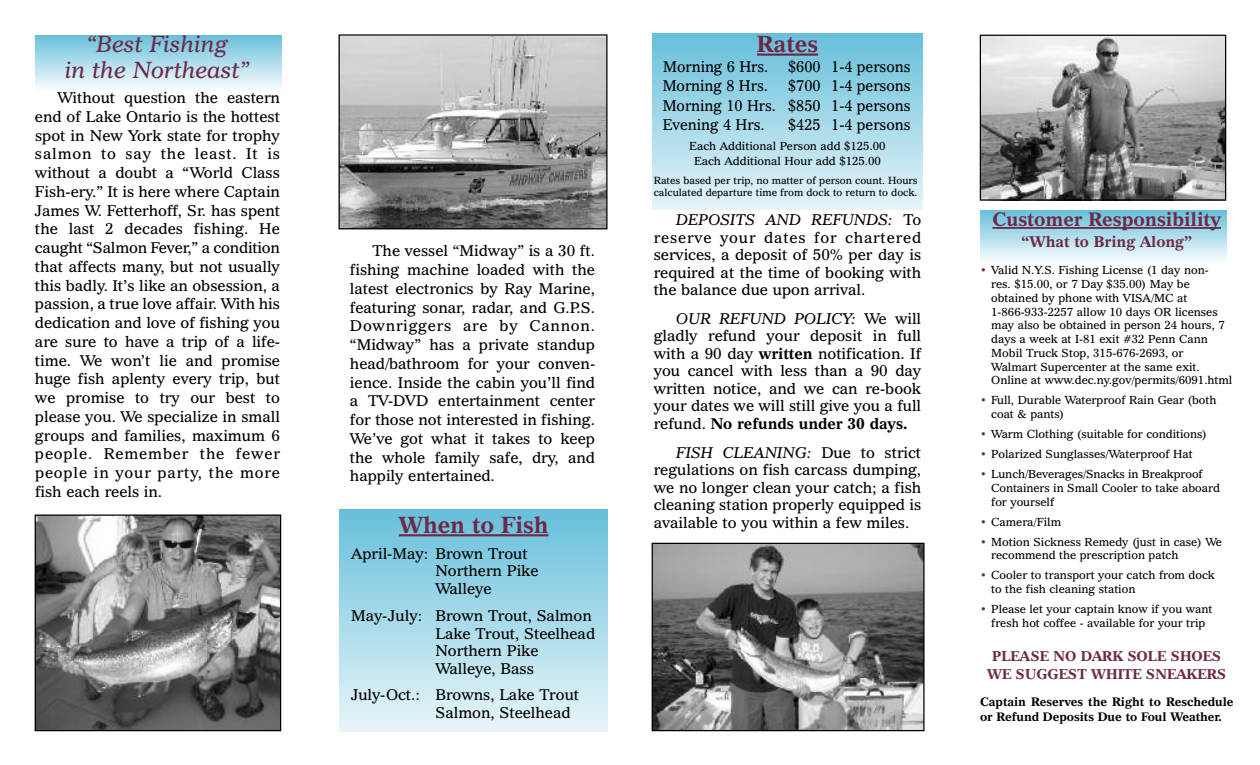
<style>
.page{position:relative;width:1260px;height:765px;background:#fff}
.page>*{position:absolute;margin:0;border:0;box-sizing:border-box;transform-origin:0 0}
.t1{font:italic 22.5px/26.2px "Imperial BT";color:#6e2948;text-align:center}
.t2{font:700 22.5px "Imperial BT";color:#6e2948}
.t3{font:700 18.75px "Imperial BT";color:#6e2948}
.t4{font:15px/18.8px "Imperial BT";color:#000;text-align:justify}
.t5{font:15px/19.4px "Imperial BT";color:#000;text-align:justify;scale:.95 1}
.t6{font:700 15px "Imperial BT";color:#6e2948}
.t7{font:700 13.75px/18.8px "Imperial BT";color:#6e2948;text-align:center}
.t8{font:700 11.88px/15px "Imperial BT";color:#000}
.t9{font:11.25px/13.8px "Imperial BT";color:#000}
.t10{font:10px/12.5px "Imperial BT";color:#000}
.s1{font-style:italic}
.s2{font-weight:700}
.s3{color:#6e2948}
</style>
<div class="page">
<div style="left:980px;top:211px;width:246px;height:51px;background:linear-gradient(to bottom,#69c0db,#f7fcfd)"></div>
<div style="left:35px;top:36px;width:246px;height:54px;background:linear-gradient(to bottom,#6ac0db,#f5fbfd)"></div>
<div style="left:652px;top:34px;width:270px;height:175px;background:linear-gradient(to bottom,#67bfda,#e6f4f9)"></div>
<div style="left:339px;top:509px;width:268px;height:222px;background:linear-gradient(to bottom,#66bfda,#e8f5f9)"></div>
<img style="left:37px;top:517px;width:242px;height:212px">
<div style="left:35px;top:515px;width:246px;height:216px;border:1px solid #000"></div>
<img style="left:341px;top:36px;width:265px;height:191px">
<div style="left:339px;top:34px;width:269px;height:195px;border:1px solid #000"></div>
<hr style="left:399px;top:534px;width:149px;height:2px;background:#6e2948">
<hr style="left:757px;top:54px;width:61px;height:2px;background:#6e2948">
<img style="left:654px;top:545px;width:269px;height:184px">
<div style="left:652px;top:543px;width:273px;height:188px;border:1px solid #000"></div>
<img style="left:982px;top:37px;width:242px;height:162px">
<div style="left:980px;top:35px;width:246px;height:166px;border:1px solid #000"></div>
<hr style="left:992px;top:227px;width:229px;height:2px;background:#6e2948">
<h1 class="t1" style="left:65px;top:33px;width:186px">“Best Fishing<br>in the Northeast”</h1>
<p class="t4" style="left:35px;top:90px;width:247px;text-indent:23px">Without question the eastern end of Lake Ontario is the hottest spot in New York state for trophy salmon to say the least. It is without a doubt a “World Class Fish-ery.” It is here where Captain James W. Fetterhoff, Sr. has spent the last 2 decades fishing. He caught “Salmon Fever,” a condition that affects many, but not usually this badly. It’s like an obsession, a passion, a true love affair. With his dedication and love of fishing you are sure to have a trip of a life&shy;time. We won’t lie and promise huge fish aplenty every trip, but we promise to try our best to please you. We specialize in small groups and families, maximum 6 people. Remember the fewer people in your party, the more fish each reels in.</p>
<p class="t4" style="left:350px;top:243px;width:247px;text-indent:23px">The vessel “Midway” is a 30 ft. fishing machine loaded with the latest electronics by Ray Marine, featuring sonar, radar, and G.P.S.<br>Downriggers are by Cannon. “Midway” has a private standup head/bathroom for your conven&shy;ience. Inside the cabin you’ll find a TV-DVD entertainment center for those not interested in fishing.<br>We’ve got what it takes to keep the whole family safe, dry, and happily entertained.</p>
<h1 class="t2" style="left:399px;top:516px;width:151px">When to Fish</h1>
<p class="t4" style="left:436px;top:546px;width:105px;line-height:17.5px;text-align:left;text-indent:-84px">April-May: Brown Trout<br>Northern Pike<br>Walleye</p>
<p class="t4" style="left:435px;top:609px;width:161px;line-height:17.5px;text-align:left;text-indent:-84px">May-July: Brown Trout, Salmon<br>Lake Trout, Steelhead<br>Northern Pike<br>Walleye, Bass</p>
<p class="t4" style="left:435px;top:687px;width:145px;line-height:17.5px;text-indent:-84px">July-Oct.: Browns, Lake Trout<br>Salmon, Steelhead</p>
<h1 class="t2" style="left:757px;top:35px;width:63px">Rates</h1>
<p class="t5" style="left:663px;top:58px;width:112px">Morning 6 Hrs.</p>
<p class="t5" style="left:788px;top:58px;width:130px">$600 1-4 persons</p>
<p class="t5" style="left:663px;top:78px;width:112px">Morning 8 Hrs.</p>
<p class="t5" style="left:663px;top:78px;width:262px;text-indent:125px">$700 1-4 persons Morning 10 Hrs. $850 1-4 persons Evening 4 Hrs.</p>
<p class="t5" style="left:788px;top:116px;width:130px">$425 1-4 persons</p>
<p class="t9" style="left:689px;top:140px;width:198px;line-height:15px;text-align:center">Each Additional Person add $125.00<br>Each Additional Hour add $125.00</p>
<p class="t10" style="left:654px;top:175px;width:265px">Rates based per trip, no matter of person count. Hours calculated departure time from dock to return to dock.</p>
<p class="t4" style="left:654px;top:212px;width:269px;line-height:17.5px;text-indent:23px"><span class="s1">DEPOSITS AND REFUNDS:</span> To reserve your dates for chartered services, a deposit of 50% per day is required at the time of booking with the balance due upon arrival.</p>
<p class="t4" style="left:654px;top:311px;width:269px;line-height:17.5px;text-indent:23px"><span class="s1">OUR REFUND POLICY:</span> We will gladly refund your deposit in full with a 90 day <span class="s2">written</span> notification. If you cancel with less than a 90 day written notice, and we can re-book your dates we will still give you a full refund. <span class="s2">No refunds under 30 days.</span></p>
<p class="t4" style="left:654px;top:445px;width:269px;line-height:17.5px;text-indent:23px"><span class="s1">FISH CLEANING:</span> Due to strict regulations on fish carcass dumping, we no longer clean your catch; a fish cleaning station properly equipped is available to you within a few miles.</p>
<p class="t3" style="left:992px;top:212px;width:230px">Customer Responsibility</p>
<p class="t6" style="left:1021px;top:236px;width:172px">“What to Bring Along”</p>
<p class="t9" style="left:991px;top:265px;width:243px;text-indent:-11px"><span class="s3">•</span> Valid N.Y.S. Fishing License (1 day non-<br>res. $15.00, or 7 Day $35.00) May be obtained by phone with VISA/MC at 1-866-933-2257 allow 10 days OR licenses may also be obtained in person 24 hours, 7 days a week at I-81 exit #32 Penn Cann Mobil Truck Stop, 315-676-2693, or<br>Walmart Supercenter at the same exit.<br>Online at www.dec.ny.gov/permits/6091.html</p>
<p class="t9" style="left:991px;top:395px;width:227px;text-indent:-11px"><span class="s3">•</span> Full, Durable Waterproof Rain Gear (both coat &amp; pants)</p>
<p class="t9" style="left:980px;top:428px;width:229px"><span class="s3">•</span> Warm Clothing (suitable for conditions)</p>
<p class="t9" style="left:980px;top:448px;width:214px"><span class="s3">•</span> Polarized Sunglasses/Waterproof Hat</p>
<p class="t9" style="left:991px;top:468px;width:230px;text-indent:-11px"><span class="s3">•</span> Lunch/Beverages/Snacks in Breakproof<br>Containers in Small Cooler to take aboard for yourself</p>
<p class="t9" style="left:980px;top:516px;width:83px"><span class="s3">•</span> Camera/Film</p>
<p class="t9" style="left:991px;top:536px;width:232px;text-indent:-11px"><span class="s3">•</span> Motion Sickness Remedy (just in case) We recommend the prescription patch</p>
<p class="t9" style="left:991px;top:570px;width:225px;text-indent:-11px"><span class="s3">•</span> Cooler to transport your catch from dock to the fish cleaning station</p>
<p class="t9" style="left:980px;top:603px;width:234px;text-align:center"><span class="s3">•</span> Please let your captain know if you want fresh hot coffee - available for your trip</p>
<p class="t7" style="left:987px;top:648px;width:240px">PLEASE NO DARK SOLE SHOES<br>WE SUGGEST WHITE SNEAKERS</p>
<p class="t8" style="left:980px;top:695px;width:255px">Captain Reserves the Right to Reschedule or Refund Deposits Due to Foul Weather.</p>
</div>
